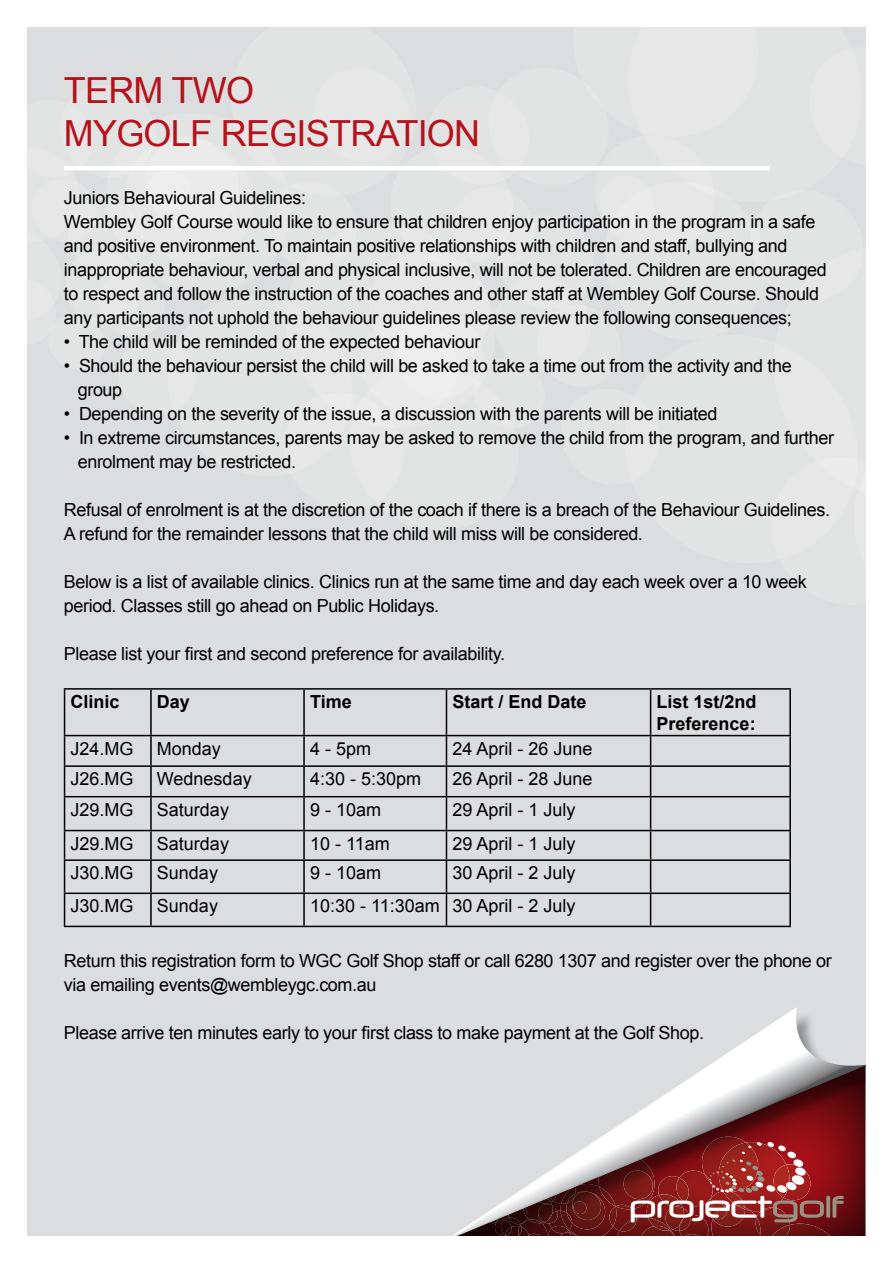
<style>
.page{position:relative;width:893px;height:1263px;background:#dcddde}
.page>*{position:absolute;margin:0;border:0;box-sizing:border-box;transform-origin:0 0}
.t1{font:36px/43.2px "Arial";letter-spacing:-.02em;color:#b5121b}
.t2{font:18px/24px "Arial";letter-spacing:-.02em;color:#000}
.t3{font:18px "Arial";color:#000}
.t4{font:700 18px/21.6px "Arial";color:#000}
</style>
<div class="page">
<svg style="left:28px;top:28px;width:837px;height:536px"></svg>
<svg style="left:454px;top:1007px;width:411px;height:228px"></svg>
<div style="left:0;top:0;width:893px;height:1263px;border:27px solid #fff"></div>
<hr style="left:64px;top:166px;width:706px;height:4px;background:#fff">
<hr style="left:64px;top:688px;width:87px;height:2px;background:#000">
<hr style="left:64px;top:690px;width:1px;height:45px;background:#000">
<hr style="left:151px;top:688px;width:153px;height:2px;background:#000">
<hr style="left:150px;top:690px;width:2px;height:45px;background:#000">
<hr style="left:304px;top:688px;width:142px;height:2px;background:#000">
<hr style="left:303px;top:690px;width:2px;height:45px;background:#000">
<hr style="left:446px;top:688px;width:205px;height:2px;background:#000">
<hr style="left:446px;top:690px;width:1px;height:45px;background:#000">
<hr style="left:651px;top:688px;width:140px;height:2px;background:#000">
<hr style="left:650px;top:690px;width:1px;height:45px;background:#000">
<hr style="left:789px;top:690px;width:2px;height:45px;background:#000">
<hr style="left:64px;top:735px;width:87px;height:1px;background:#000">
<hr style="left:151px;top:735px;width:153px;height:1px;background:#000">
<hr style="left:150px;top:736px;width:2px;height:29px;background:#000">
<hr style="left:304px;top:735px;width:142px;height:1px;background:#000">
<hr style="left:303px;top:736px;width:2px;height:29px;background:#000">
<hr style="left:446px;top:735px;width:205px;height:1px;background:#000">
<hr style="left:651px;top:735px;width:140px;height:1px;background:#000">
<hr style="left:789px;top:736px;width:2px;height:29px;background:#000">
<hr style="left:64px;top:765px;width:87px;height:2px;background:#000">
<svg style="left:64px;top:736px;width:1px;height:60px"></svg>
<hr style="left:151px;top:765px;width:153px;height:2px;background:#000">
<hr style="left:150px;top:767px;width:2px;height:29px;background:#000">
<hr style="left:304px;top:765px;width:142px;height:2px;background:#000">
<hr style="left:303px;top:767px;width:2px;height:29px;background:#000">
<hr style="left:446px;top:765px;width:205px;height:2px;background:#000">
<svg style="left:446px;top:736px;width:1px;height:60px"></svg>
<hr style="left:651px;top:765px;width:140px;height:2px;background:#000">
<svg style="left:650px;top:736px;width:1px;height:60px"></svg>
<hr style="left:789px;top:767px;width:2px;height:29px;background:#000">
<hr style="left:64px;top:796px;width:87px;height:1px;background:#000">
<hr style="left:64px;top:797px;width:1px;height:33px;background:#000">
<hr style="left:151px;top:796px;width:153px;height:1px;background:#000">
<hr style="left:150px;top:797px;width:2px;height:33px;background:#000">
<hr style="left:304px;top:796px;width:142px;height:1px;background:#000">
<hr style="left:303px;top:797px;width:2px;height:33px;background:#000">
<hr style="left:446px;top:796px;width:205px;height:1px;background:#000">
<hr style="left:446px;top:797px;width:1px;height:33px;background:#000">
<hr style="left:651px;top:796px;width:140px;height:1px;background:#000">
<hr style="left:650px;top:797px;width:1px;height:33px;background:#000">
<hr style="left:789px;top:797px;width:2px;height:33px;background:#000">
<hr style="left:64px;top:830px;width:87px;height:1px;background:#000">
<svg style="left:64px;top:831px;width:1px;height:28px"></svg>
<hr style="left:151px;top:830px;width:153px;height:1px;background:#000">
<hr style="left:150px;top:831px;width:2px;height:28px;background:#000">
<hr style="left:304px;top:830px;width:142px;height:1px;background:#000">
<hr style="left:303px;top:831px;width:2px;height:28px;background:#000">
<hr style="left:446px;top:830px;width:205px;height:1px;background:#000">
<svg style="left:446px;top:831px;width:1px;height:28px"></svg>
<hr style="left:651px;top:830px;width:140px;height:1px;background:#000">
<svg style="left:650px;top:831px;width:1px;height:28px"></svg>
<hr style="left:789px;top:831px;width:2px;height:28px;background:#000">
<hr style="left:64px;top:859px;width:87px;height:2px;background:#000">
<hr style="left:64px;top:861px;width:1px;height:31px;background:#000">
<hr style="left:151px;top:859px;width:153px;height:2px;background:#000">
<hr style="left:150px;top:861px;width:2px;height:31px;background:#000">
<hr style="left:304px;top:859px;width:142px;height:2px;background:#000">
<hr style="left:303px;top:861px;width:2px;height:31px;background:#000">
<hr style="left:446px;top:859px;width:205px;height:2px;background:#000">
<hr style="left:446px;top:861px;width:1px;height:31px;background:#000">
<hr style="left:651px;top:859px;width:140px;height:2px;background:#000">
<hr style="left:650px;top:861px;width:1px;height:31px;background:#000">
<hr style="left:789px;top:861px;width:2px;height:31px;background:#000">
<hr style="left:64px;top:892px;width:87px;height:2px;background:#000">
<hr style="left:64px;top:894px;width:1px;height:32px;background:#000">
<hr style="left:151px;top:892px;width:153px;height:2px;background:#000">
<hr style="left:150px;top:894px;width:2px;height:32px;background:#000">
<hr style="left:304px;top:892px;width:142px;height:2px;background:#000">
<hr style="left:303px;top:894px;width:2px;height:32px;background:#000">
<hr style="left:446px;top:892px;width:205px;height:2px;background:#000">
<hr style="left:446px;top:894px;width:1px;height:32px;background:#000">
<hr style="left:651px;top:892px;width:140px;height:2px;background:#000">
<hr style="left:650px;top:894px;width:1px;height:32px;background:#000">
<hr style="left:789px;top:894px;width:2px;height:32px;background:#000">
<hr style="left:64px;top:926px;width:87px;height:1px;background:#000">
<hr style="left:151px;top:926px;width:153px;height:1px;background:#000">
<hr style="left:304px;top:926px;width:142px;height:1px;background:#000">
<hr style="left:446px;top:926px;width:205px;height:1px;background:#000">
<hr style="left:651px;top:926px;width:140px;height:1px;background:#000">
<h1 class="t1" style="left:64px;top:69px;width:418px">TERM TWO<br>MYGOLF REGISTRATION</h1>
<p class="t2" style="left:64px;top:186px;width:764px">Juniors Behavioural Guidelines:<br>Wembley Golf Course would like to ensure that children enjoy participation in the program in a safe and positive environment. To maintain positive relationships with children and staff, bullying and inappropriate behaviour, verbal and physical inclusive, will not be tolerated. Children are encouraged to respect and follow the instruction of the coaches and other staff at Wembley Golf Course. Should any participants not uphold the behaviour guidelines please review the following consequences;</p>
<p class="t2" style="left:64px;top:330px;width:418px">• The child will be reminded of the expected behaviour</p>
<p class="t2" style="left:78px;top:354px;width:716px;text-indent:-14px">• Should the behaviour persist the child will be asked to take a time out from the activity and the group</p>
<p class="t2" style="left:64px;top:402px;width:655px">• Depending on the severity of the issue, a discussion with the parents will be initiated</p>
<p class="t2" style="left:78px;top:426px;width:758px;text-indent:-14px">• In extreme circumstances, parents may be asked to remove the child from the program, and further enrolment may be restricted.</p>
<p class="t2" style="left:64px;top:498px;width:768px">Refusal of enrolment is at the discretion of the coach if there is a breach of the Behaviour Guidelines.<br>A refund for the remainder lessons that the child will miss will be considered.</p>
<p class="t2" style="left:64px;top:570px;width:745px">Below is a list of available clinics. Clinics run at the same time and day each week over a 10 week period. Classes still go ahead on Public Holidays.</p>
<p class="t2" style="left:64px;top:642px;width:443px">Please list your first and second preference for availability.</p>
<p class="t4" style="left:71px;top:691px;width:51px">Clinic</p>
<p class="t4" style="left:157px;top:691px;width:35px">Day</p>
<p class="t4" style="left:310px;top:691px;width:43px">Time</p>
<p class="t4" style="left:452px;top:691px;width:136px">Start / End Date</p>
<p class="t4" style="left:657px;top:691px;width:102px">List 1st/2nd<br>Preference:</p>
<p class="t2" style="left:71px;top:736px;width:65px">J24.MG</p>
<p class="t2" style="left:157px;top:736px;width:66px">Monday</p>
<p class="t2" style="left:310px;top:736px;width:63px">4 - 5pm</p>
<p class="t3" style="left:452px;top:737px;width:142px">24 April - 26 June</p>
<p class="t2" style="left:71px;top:767px;width:65px">J26.MG</p>
<p class="t3" style="left:157px;top:767px;width:96px">Wednesday</p>
<p class="t2" style="left:310px;top:767px;width:113px">4:30 - 5:30pm</p>
<p class="t3" style="left:452px;top:767px;width:142px">26 April - 28 June</p>
<p class="t2" style="left:71px;top:798px;width:65px">J29.MG</p>
<p class="t3" style="left:157px;top:798px;width:74px">Saturday</p>
<p class="t2" style="left:310px;top:798px;width:73px">9 - 10am</p>
<p class="t3" style="left:452px;top:798px;width:125px">29 April - 1 July</p>
<p class="t2" style="left:71px;top:831px;width:65px">J29.MG</p>
<p class="t3" style="left:157px;top:831px;width:74px">Saturday</p>
<p class="t2" style="left:310px;top:831px;width:81px">10 - 11am</p>
<p class="t3" style="left:452px;top:831px;width:125px">29 April - 1 July</p>
<p class="t2" style="left:71px;top:861px;width:65px">J30.MG</p>
<p class="t2" style="left:157px;top:861px;width:63px">Sunday</p>
<p class="t2" style="left:310px;top:861px;width:73px">9 - 10am</p>
<p class="t3" style="left:452px;top:861px;width:125px">30 April - 2 July</p>
<p class="t2" style="left:71px;top:894px;width:65px">J30.MG</p>
<p class="t2" style="left:157px;top:894px;width:63px">Sunday</p>
<p class="t3" style="left:310px;top:894px;width:267px">10:30 - 11:30am 30 April - 2 July</p>
<p class="t2" style="left:64px;top:949px;width:770px">Return this registration form to WGC Golf Shop staff or call 6280 1307 and register over the phone or via emailing events@wembleygc.com.au</p>
<p class="t2" style="left:64px;top:1021px;width:642px">Please arrive ten minutes early to your first class to make payment at the Golf Shop.</p>
</div>
